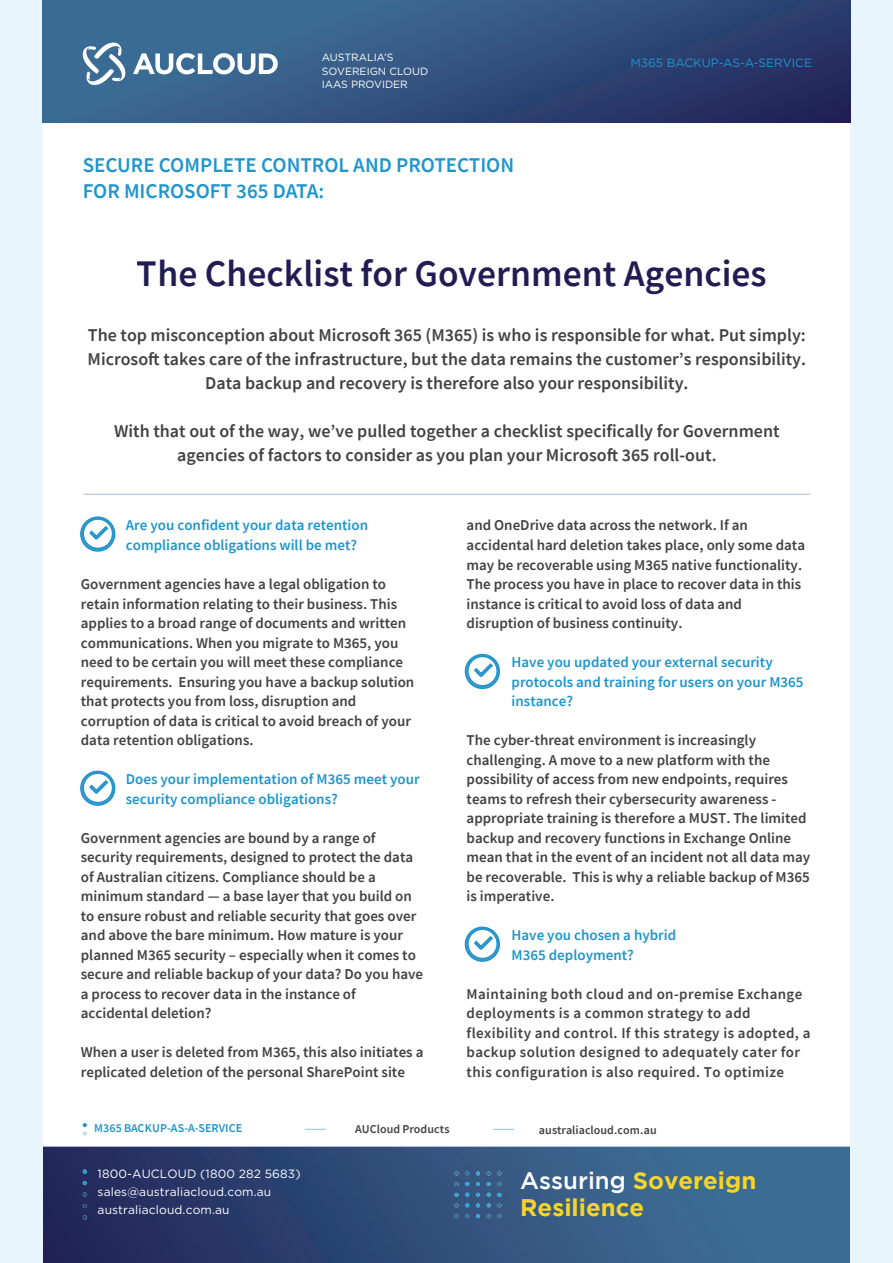
<style>
.page{position:relative;width:893px;height:1263px;background:#fff}
.page>*{position:absolute;margin:0;border:0;box-sizing:border-box;transform-origin:0 0}
.t1{font:600 37.5px "Source Sans Pro";color:#211d52}
.t2{font:24px/27px "Gotham HTF Bold 2";color:#f5d42b}
.t3{font:600 21px/25.2px "Source Sans Pro";color:#1f95cd}
.t4{font:600 18px/24px "Source Sans Pro";color:#434143;text-align:center}
.t5{font:600 15px/19.5px "Source Sans Pro";color:#434143}
.t6{font:600 15px/19.5px "Source Sans Pro";color:#1f95cd}
.t7{font:600 15px/19.5px "Source Sans Pro";letter-spacing:.025em;color:#434143}
.t8{font:12px/18px "Gotham";letter-spacing:.01em;color:#fff}
.t9{font:600 12px "Source Sans Pro";letter-spacing:.005em;color:#434143}
.t10{font:600 12px "Source Sans Pro";letter-spacing:.01em;color:#1f95cd}
.t11{font:12px "Gotham";color:#1f95cd}
.t12{font:10.5px/13.5px "Gotham";color:#fff}
.s1{font-family:"Gotham HTF Medium 2";color:#fff}
</style>
<div class="page">
<img style="left:43px;top:1146px;width:807px;height:117px">
<svg style="left:455px;top:1171px;width:3px;height:4px"></svg>
<svg style="left:455px;top:1182px;width:3px;height:4px"></svg>
<svg style="left:455px;top:1203px;width:3px;height:4px"></svg>
<svg style="left:454px;top:1214px;width:5px;height:4px"></svg>
<svg style="left:497px;top:1171px;width:4px;height:4px"></svg>
<svg style="left:497px;top:1182px;width:4px;height:4px"></svg>
<svg style="left:497px;top:1203px;width:4px;height:4px"></svg>
<svg style="left:465px;top:1171px;width:4px;height:4px"></svg>
<svg style="left:476px;top:1171px;width:4px;height:4px"></svg>
<svg style="left:487px;top:1171px;width:4px;height:4px"></svg>
<svg style="left:465px;top:1182px;width:4px;height:4px"></svg>
<svg style="left:465px;top:1193px;width:4px;height:3px"></svg>
<svg style="left:465px;top:1203px;width:4px;height:4px"></svg>
<svg style="left:476px;top:1193px;width:4px;height:3px"></svg>
<svg style="left:487px;top:1182px;width:4px;height:4px"></svg>
<svg style="left:487px;top:1193px;width:4px;height:3px"></svg>
<svg style="left:487px;top:1203px;width:4px;height:4px"></svg>
<svg style="left:465px;top:1214px;width:4px;height:4px"></svg>
<svg style="left:476px;top:1214px;width:4px;height:4px"></svg>
<svg style="left:487px;top:1214px;width:4px;height:4px"></svg>
<svg style="left:455px;top:1193px;width:3px;height:4px"></svg>
<svg style="left:497px;top:1193px;width:4px;height:4px"></svg>
<svg style="left:476px;top:1182px;width:4px;height:4px"></svg>
<svg style="left:476px;top:1203px;width:4px;height:4px"></svg>
<svg style="left:497px;top:1214px;width:4px;height:4px"></svg>
<svg style="left:83px;top:1169px;width:4px;height:5px"></svg>
<svg style="left:83px;top:1181px;width:4px;height:4px"></svg>
<svg style="left:83px;top:1204px;width:4px;height:4px"></svg>
<svg style="left:83px;top:1215px;width:4px;height:4px"></svg>
<svg style="left:83px;top:1192px;width:4px;height:4px"></svg>
<svg style="left:305px;top:1129px;width:21px;height:1px"></svg>
<svg style="left:493px;top:1129px;width:21px;height:1px"></svg>
<svg style="left:83px;top:1123px;width:4px;height:12px"></svg>
<div style="left:0;top:0;width:43px;height:1263px;background:#e8f5fc"></div>
<div style="left:850px;top:0;width:43px;height:1263px;background:#e8f5fc"></div>
<svg style="left:43px;top:0;width:807px;height:122px;background:#32517e"></svg>
<svg style="left:82px;top:42px;width:44px;height:44px"></svg>
<svg style="left:133px;top:53px;width:145px;height:21px"></svg>
<hr style="left:83px;top:494px;width:727px;height:1px;background:#abc5e1">
<svg style="left:80px;top:493px;width:36px;height:313px"></svg>
<svg style="left:464px;top:493px;width:37px;height:469px"></svg>
<p class="t12" style="left:322px;top:51px;width:108px">AUSTRALIA’S<br>SOVEREIGN CLOUD<br>IAAS PROVIDER</p>
<h3 class="t3" style="left:83px;top:153px;width:433px">SECURE COMPLETE CONTROL AND PROTECTION<br>FOR MICROSOFT 365 DATA:</h3>
<p class="t11" style="left:630px;top:56px;width:183px">M365 BACKUP-AS-A-SERVICE</p>
<h1 class="t1" style="left:137px;top:249px;width:631px">The Checklist for Government Agencies</h1>
<p class="t4" style="left:88px;top:323px;width:720px">The top misconception about Microsoft 365 (M365) is who is responsible for what. Put simply:<br>Microsoft takes care of the infrastructure, but the data remains the customer’s responsibility.<br>Data backup and recovery is therefore also your responsibility.</p>
<p class="t4" style="left:114px;top:419px;width:667px">With that out of the way, we’ve pulled together a checklist specifically for Government agencies of factors to consider as you plan your Microsoft 365 roll-out.</p>
<p class="t6" style="left:126px;top:516px;width:244px">Are you confident your data retention compliance obligations will be met?</p>
<p class="t5" style="left:81px;top:574px;width:335px">Government agencies have a legal obligation to retain information relating to their business. This applies to a broad range of documents and written communications. When you migrate to M365, you need to be certain you will meet these compliance requirements. Ensuring you have a backup solution that protects you from loss, disruption and corruption of data is critical to avoid breach of your data retention obligations.</p>
<p class="t6" style="left:126px;top:769px;width:295px">Does your implementation of M365 meet your security compliance obligations?</p>
<p class="t5" style="left:81px;top:828px;width:344px">Government agencies are bound by a range of security requirements, designed to protect the data of Australian citizens. Compliance should be a minimum standard — a base layer that you build on to ensure robust and reliable security that goes over and above the bare minimum. How mature is your planned M365 security – especially when it comes to secure and reliable backup of your data? Do you have a process to recover data in the instance of accidental deletion?</p>
<p class="t5" style="left:81px;top:1042px;width:344px">When a user is deleted from M365, this also initiates a replicated deletion of the personal SharePoint site</p>
<p class="t5" style="left:467px;top:516px;width:340px">and OneDrive data across the network. If an accidental hard deletion takes place, only some data may be recoverable using M365 native functionality.<br>The process you have in place to recover data in this instance is critical to avoid loss of data and disruption of business continuity.</p>
<p class="t6" style="left:512px;top:652px;width:293px">Have you updated your external security protocols and training for users on your M365 instance?</p>
<p class="t5" style="left:467px;top:730px;width:345px">The cyber-threat environment is increasingly challenging. A move to a new platform with the possibility of access from new endpoints, requires teams to refresh their cybersecurity awareness - appropriate training is therefore a MUST. The limited backup and recovery functions in Exchange Online mean that in the event of an incident not all data may be recoverable. This is why a reliable backup of M365 is imperative.</p>
<p class="t6" style="left:512px;top:925px;width:166px">Have you chosen a hybrid<br>M365 deployment?</p>
<p class="t7" style="left:467px;top:984px;width:345px">Maintaining both cloud and on-premise Exchange deployments is a common strategy to add flexibility and control. If this strategy is adopted, a backup solution designed to adequately cater for this configuration is also required. To optimize</p>
<p class="t10" style="left:94px;top:1120px;width:149px">M365 BACKUP-AS-A-SERVICE</p>
<p class="t9" style="left:355px;top:1121px;width:96px">AUCloud Products</p>
<p class="t9" style="left:539px;top:1122px;width:119px">australiacloud.com.au</p>
<p class="t8" style="left:98px;top:1165px;width:204px">1800-AUCLOUD (1800 282 5683) sales@australiacloud.com.au australiacloud.com.au</p>
<h2 class="t2" style="left:520px;top:1167px;width:238px"><span class="s1">Assuring</span> Sovereign<br>Resilience</h2>
</div>
